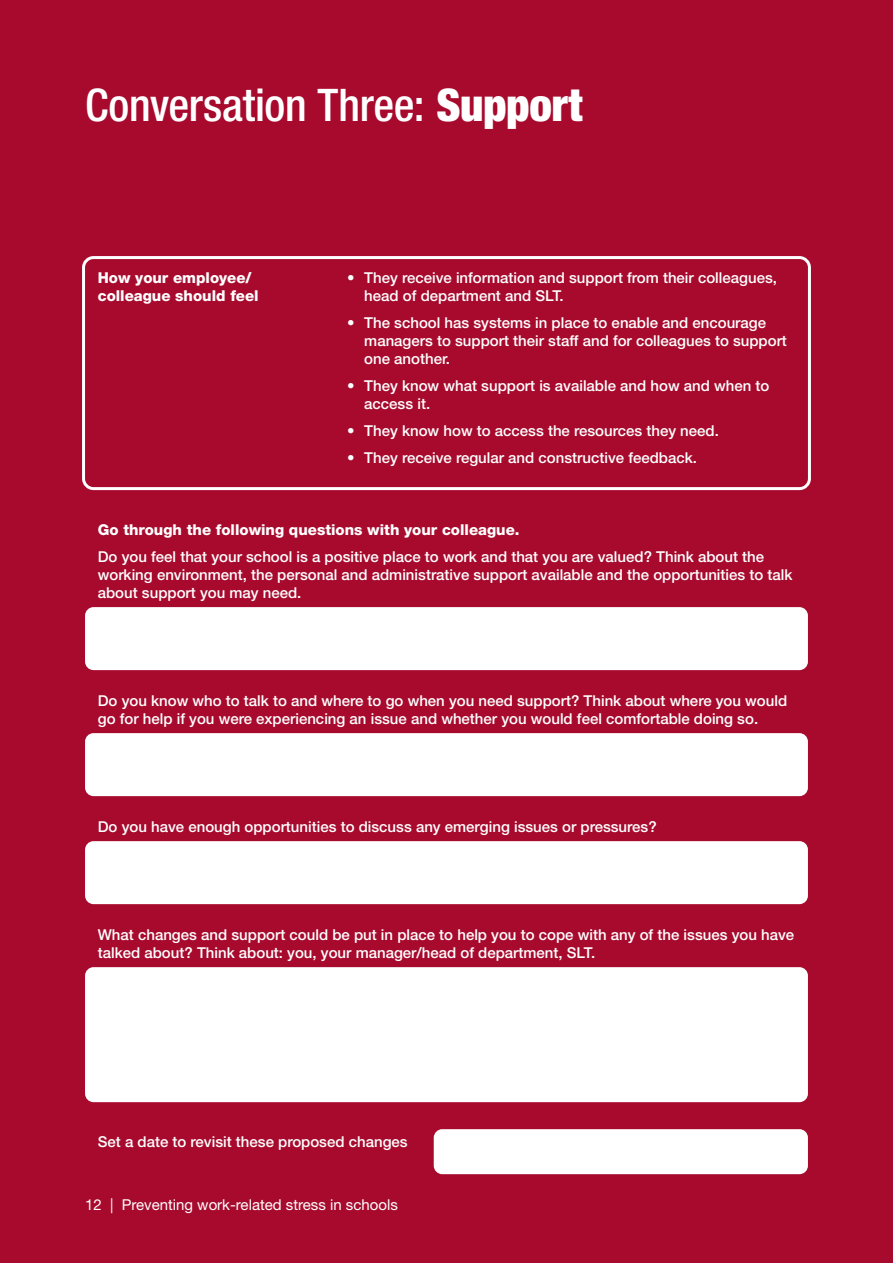
<style>
.page{position:relative;width:893px;height:1263px;background:#a70a2d}
.page>*{position:absolute;margin:0;border:0;box-sizing:border-box;transform-origin:0 0}
.head-white{font:500 condensed 45px "Helvetica Neue LT Std";letter-spacing:-.01em;color:#fff}
.rev-bodytext{font:500 15px/18px "Helvetica Neue LT Std";color:#fff}
.rev-head{font:800 15px/18px "Helvetica Neue LT Std";color:#fff}
.t1{font:15px "Helvetica Neue LT Std";color:#fff}
.s1{font-weight:900}
</style>
<div class="page">
<div style="left:434px;top:1129px;width:374px;height:45px;background:#fff;border-radius:9px"></div>
<div style="left:82px;top:256px;width:729px;height:234px;border:3px solid #fff;border-radius:10px"></div>
<div style="left:85px;top:607px;width:723px;height:63px;background:#fff;border-radius:9px"></div>
<div style="left:85px;top:733px;width:723px;height:63px;background:#fff;border-radius:9px"></div>
<div style="left:85px;top:841px;width:723px;height:63px;background:#fff;border-radius:9px"></div>
<div style="left:85px;top:967px;width:723px;height:135px;background:#fff;border-radius:9px"></div>
<p class="head-white" style="left:85px;top:78px;width:499px">Conversation Three: <span class="s1">Support</span></p>
<p class="rev-head" style="left:98px;top:269px;width:162px">How your employee/ colleague should feel</p>
<p class="rev-bodytext" style="left:364px;top:269px;width:414px;text-indent:-17px">• They receive information and support from their colleagues, head of department and SLT.</p>
<p class="rev-bodytext" style="left:364px;top:314px;width:424px;text-indent:-17px">• The school has systems in place to enable and encourage managers to support their staff and for colleagues to support one another.</p>
<p class="rev-bodytext" style="left:364px;top:377px;width:407px;text-indent:-17px">• They know what support is available and how and when to access it.</p>
<p class="rev-bodytext" style="left:347px;top:422px;width:373px">• They know how to access the resources they need.</p>
<p class="rev-bodytext" style="left:347px;top:449px;width:351px">• They receive regular and constructive feedback.</p>
<p class="rev-head" style="left:98px;top:521px;width:423px">Go through the following questions with your colleague.</p>
<p class="rev-bodytext" style="left:98px;top:548px;width:696px">Do you feel that your school is a positive place to work and that you are valued? Think about the working environment, the personal and administrative support available and the opportunities to talk about support you may need.</p>
<p class="rev-bodytext" style="left:98px;top:692px;width:691px">Do you know who to talk to and where to go when you need support? Think about where you would go for help if you were experiencing an issue and whether you would feel comfortable doing so.</p>
<p class="rev-bodytext" style="left:98px;top:818px;width:560px">Do you have enough opportunities to discuss any emerging issues or pressures?</p>
<p class="rev-bodytext" style="left:98px;top:926px;width:698px">What changes and support could be put in place to help you to cope with any of the issues you have talked about? Think about: you, your manager/head of department, SLT.</p>
<p class="rev-bodytext" style="left:98px;top:1133px;width:311px">Set a date to revisit these proposed changes</p>
<p class="t1" style="left:85px;top:1196px;width:314px">12 | Preventing work-related stress in schools</p>
</div>
